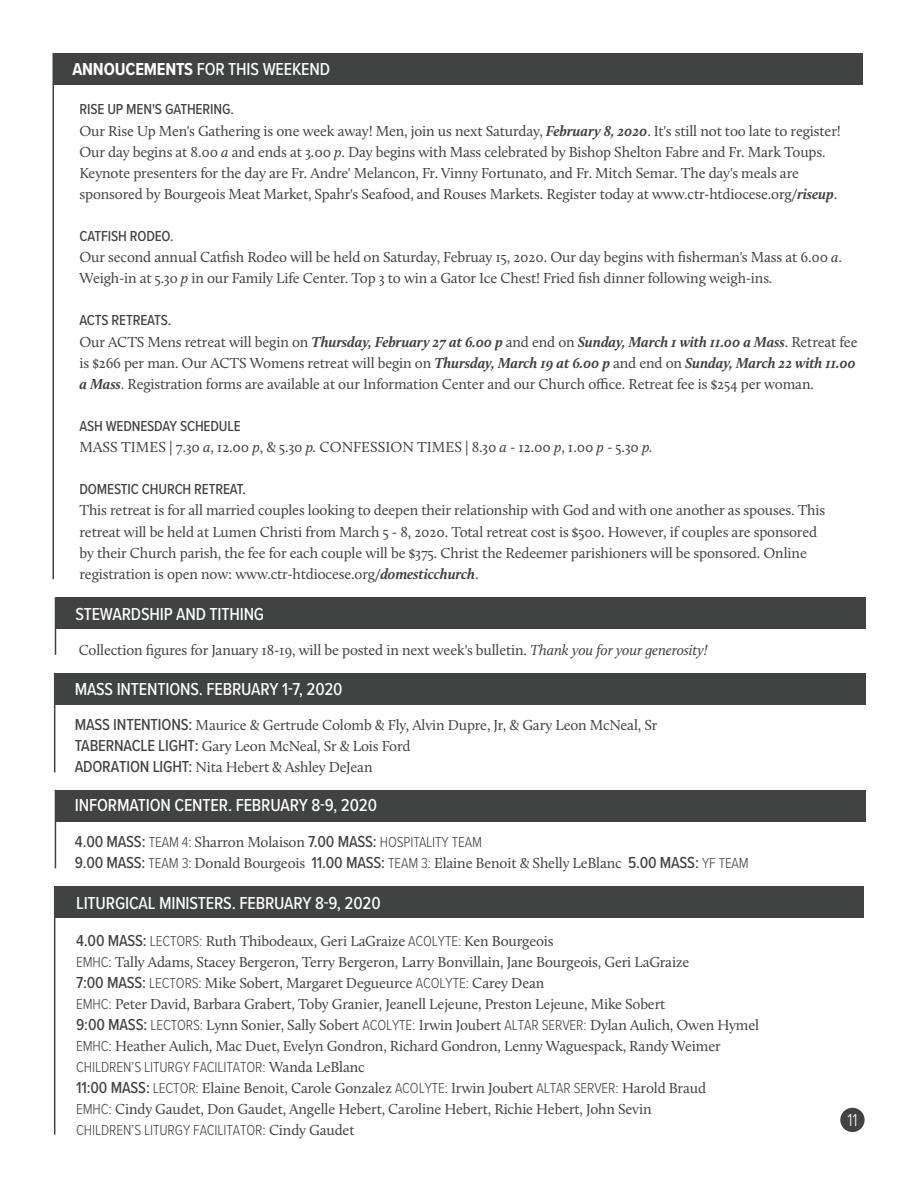
<style>
.page{position:relative;width:918px;height:1188px;background:#fff}
.page>*{position:absolute;margin:0;border:0;box-sizing:border-box;transform-origin:0 0}
.t1{font:500 18px "Proxima Nova Cond";letter-spacing:-.01em;color:#fff}
.t2{font:300 18px "Proxima Nova Cond";color:#fff}
.t3{font:15px/21.1px "Calluna";letter-spacing:-.01em;color:#414242}
.t4{font:300 15px "Proxima Nova Cond";letter-spacing:-.01em;color:#414242}
.t5{font:500 15px "Proxima Nova Cond";letter-spacing:-.01em;color:#414242}
.s1{font-weight:700}
.s2{font-weight:700;font-style:italic}
.s3{font-style:italic}
.s4{font-family:"Proxima Nova Cond";font-weight:500;font-size:16.5px}
.s5{font-weight:500;font-size:16.5px}
.s6{font-family:"Calluna";font-weight:400}
.s7{font-family:"Proxima Nova Cond";font-weight:300}
</style>
<div class="page">
<div style="left:840px;top:1108px;width:25px;height:24px;background:#414242;border-radius:50%"></div>
<hr style="left:52px;top:53px;width:2px;height:526px;background:#414242">
<div style="left:54px;top:886px;width:810px;height:32px;background:#414242"></div>
<div style="left:55px;top:673px;width:810px;height:31px;background:#414242"></div>
<hr style="left:54px;top:673px;width:1px;height:99px;background:#414242">
<hr style="left:54px;top:886px;width:1px;height:249px;background:#414242">
<div style="left:56px;top:790px;width:810px;height:31px;background:#414242"></div>
<hr style="left:55px;top:790px;width:1px;height:78px;background:#414242">
<div style="left:56px;top:597px;width:810px;height:32px;background:#414242"></div>
<hr style="left:55px;top:597px;width:1px;height:58px;background:#414242">
<div style="left:53px;top:53px;width:810px;height:32px;background:#414242"></div>
<p class="t1" style="left:72px;top:56px;width:259px"><span class="s1">ANNOUCEMENTS</span> FOR THIS WEEKEND</p>
<p class="t5" style="left:80px;top:98px;width:156px">RISE UP MEN'S GATHERING.</p>
<p class="t3" style="left:80px;top:120px;width:763px">Our Rise Up Men's Gathering is one week away! Men, join us next Saturday, <span class="s2">February 8, 2020</span>. It's still not too late to register!<br>Our day begins at 8.00 <span class="s3">a</span> and ends at 3.00 <span class="s3">p</span>. Day begins with Mass celebrated by Bishop Shelton Fabre and Fr. Mark Toups.<br>Keynote presenters for the day are Fr. Andre' Melancon, Fr. Vinny Fortunato, and Fr. Mitch Semar. The day's meals are sponsored by Bourgeois Meat Market, Spahr's Seafood, and Rouses Markets. Register today at www.ctr-htdiocese.org/<span class="s2">riseup</span>.</p>
<p class="t5" style="left:80px;top:225px;width:96px">CATFISH RODEO.</p>
<p class="t3" style="left:80px;top:246px;width:764px">Our second annual Catfish Rodeo will be held on Saturday, Februay 15, 2020. Our day begins with fisherman's Mass at 6.00 <span class="s3">a</span>.<br>Weigh-in at 5.3o <span class="s3">p</span> in our Family Life Center. Top 3 to win a Gator Ice Chest! Fried fish dinner following weigh-ins.</p>
<p class="t5" style="left:80px;top:309px;width:93px">ACTS RETREATS.</p>
<p class="t3" style="left:80px;top:331px;width:780px;text-align:justify">Our ACTS Mens retreat will begin on <span class="s2">Thursday, February 27 at 6.00 p</span> and end on <span class="s2">Sunday, March 1 with 11.00 a Mass</span>. Retreat fee is $266 per man. Our ACTS Womens retreat will begin on <span class="s2">Thursday, March 19 at 6.00 p</span> and end on <span class="s2">Sunday, March 22 with 11.00 a Mass</span>. Registration forms are available at our Information Center and our Church office. Retreat fee is $254 per woman.</p>
<p class="t5" style="left:80px;top:415px;width:163px">ASH WEDNESDAY SCHEDULE</p>
<p class="t3" style="left:80px;top:436px;width:575px">MASS TIMES | 7.30 <span class="s3">a</span>, 12.00 <span class="s3">p</span>, &amp; 5.30 <span class="s3">p.</span> CONFESSION TIMES | 8.30 <span class="s3">a</span> - 12.00 <span class="s3">p</span>, 1.00 <span class="s3">p</span> - 5.30 <span class="s3">p.</span></p>
<p class="t5" style="left:80px;top:478px;width:168px">DOMESTIC CHURCH RETREAT.</p>
<p class="t3" style="left:80px;top:500px;width:747px">This retreat is for all married couples looking to deepen their relationship with God and with one another as spouses. This retreat will be held at Lumen Christi from March 5 - 8, 2020. Total retreat cost is $500. However, if couples are sponsored by their Church parish, the fee for each couple will be $375. Christ the Redeemer parishioners will be sponsored. Online registration is open now: www.ctr-htdiocese.org/<span class="s2">domesticchurch</span>.</p>
<p class="t1" style="left:75px;top:600px;width:190px">STEWARDSHIP AND TITHING</p>
<p class="t3" style="left:79px;top:639px;width:630px">Collection figures for January 18-19, will be posted in next week's bulletin. <span class="s3">Thank you for your generosity!</span></p>
<p class="t1" style="left:75px;top:676px;width:269px">MASS INTENTIONS. FEBRUARY 1-7, 2020</p>
<p class="t3" style="left:75px;top:715px;width:584px"><span class="s4">MASS INTENTIONS:</span> Maurice &amp; Gertrude Colomb &amp; Fly, Alvin Dupre, Jr, &amp; Gary Leon McNeal, Sr<br><span class="s4">TABERNACLE LIGHT:</span> Gary Leon McNeal, Sr &amp; Lois Ford<br><span class="s4">ADORATION LIGHT:</span> Nita Hebert &amp; Ashley DeJean</p>
<p class="t1" style="left:75px;top:792px;width:304px">INFORMATION CENTER. FEBRUARY 8-9, 2020</p>
<p class="t4" style="left:75px;top:831px;width:409px"><span class="s5">4.00 MASS:</span> TEAM 4: <span class="s6">Sharron Molaison</span> <span class="s5">7.00 MASS:</span> HOSPITALITY TEAM</p>
<p class="t3" style="left:75px;top:853px;width:675px"><span class="s4">9.00 MASS:</span> <span class="s7">TEAM 3:</span> Donald Bourgeois <span class="s4">11.00 MASS:</span> <span class="s7">TEAM 3:</span> Elaine Benoit &amp; Shelly LeBlanc <span class="s4">5.00 MASS:</span> <span class="s7">YF TEAM</span></p>
<p class="t1" style="left:76px;top:890px;width:306px">LITURGICAL MINISTERS. FEBRUARY 8-9, 2020</p>
<p class="t3" style="left:76px;top:930px;width:685px"><span class="s4">4.00 MASS:</span> <span class="s7">LECTORS:</span> Ruth Thibodeaux, Geri LaGraize <span class="s7">ACOLYTE:</span> Ken Bourgeois<br><span class="s7">EMHC:</span> Tally Adams, Stacey Bergeron, Terry Bergeron, Larry Bonvillain, Jane Bourgeois, Geri LaGraize<br><span class="s4">7:00 MASS:</span> <span class="s7">LECTORS:</span> Mike Sobert, Margaret Degueurce <span class="s7">ACOLYTE:</span> Carey Dean<br><span class="s7">EMHC:</span> Peter David, Barbara Grabert, Toby Granier, Jeanell Lejeune, Preston Lejeune, Mike Sobert<br><span class="s4">9:00 MASS:</span> <span class="s7">LECTORS:</span> Lynn Sonier, Sally Sobert <span class="s7">ACOLYTE:</span> Irwin Joubert <span class="s7">ALTAR SERVER:</span> Dylan Aulich, Owen Hymel <span class="s7">EMHC:</span> Heather Aulich, Mac Duet, Evelyn Gondron, Richard Gondron, Lenny Waguespack, Randy Weimer</p>
<p class="t4" style="left:76px;top:1056px;width:290px">CHILDREN’S LITURGY FACILITATOR: <span class="s6">Wanda LeBlanc</span></p>
<p class="t3" style="left:76px;top:1077px;width:632px"><span class="s4">11:00 MASS:</span> <span class="s7">LECTOR:</span> Elaine Benoit, Carole Gonzalez <span class="s7">ACOLYTE:</span> Irwin Joubert <span class="s7">ALTAR SERVER:</span> Harold Braud<br><span class="s7">EMHC:</span> Cindy Gaudet, Don Gaudet, Angelle Hebert, Caroline Hebert, Richie Hebert, John Sevin</p>
<p class="t4" style="left:76px;top:1119px;width:280px">CHILDREN’S LITURGY FACILITATOR: <span class="s6">Cindy Gaudet</span></p>
<p class="t2" style="left:847px;top:1107px;width:12px">11</p>
</div>
